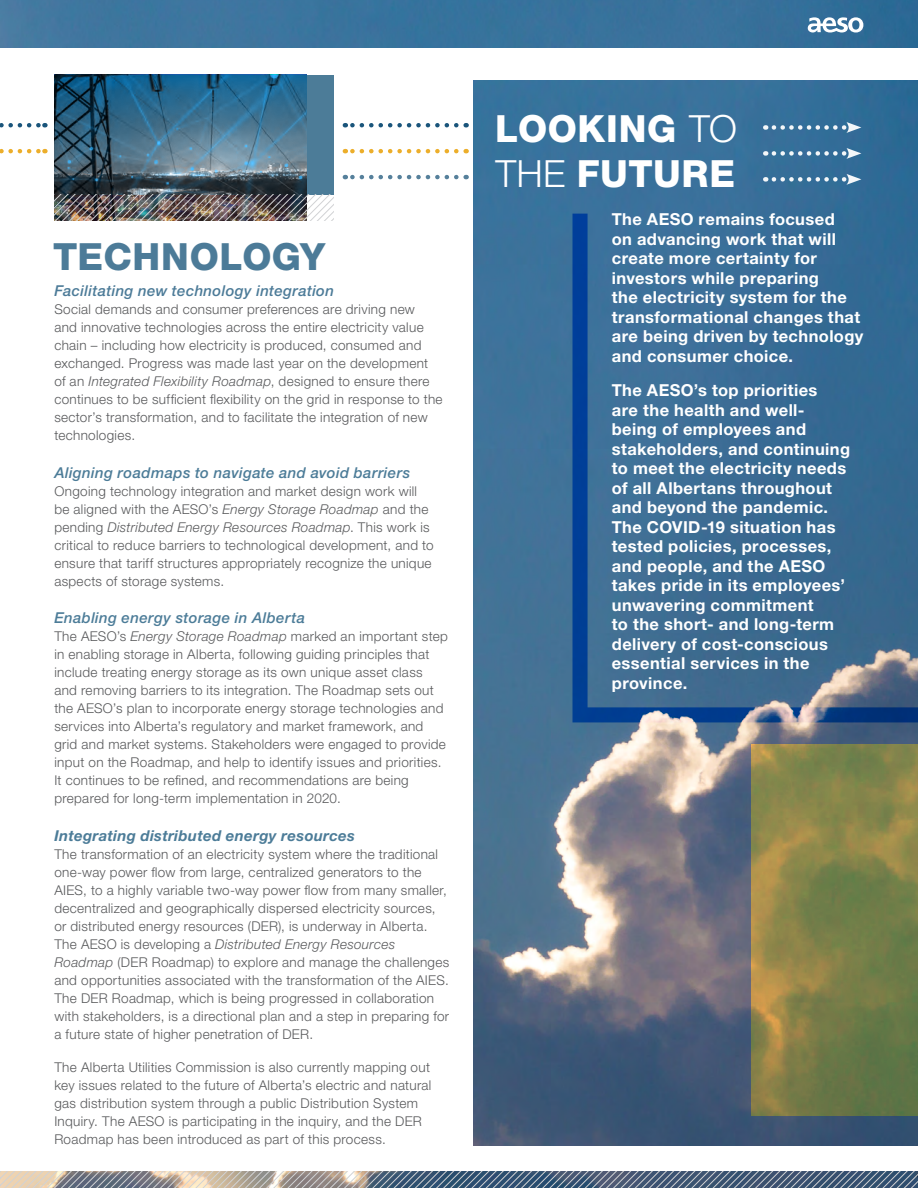
<style>
.page{position:relative;width:918px;height:1188px;background:#fff}
.page>*{position:absolute;margin:0;border:0;box-sizing:border-box;transform-origin:0 0}
.t1{font:800 37.5px/45px "Helvetica Neue LT Std";letter-spacing:.015em;color:#fff}
.t2{font:800 37.5px "Helvetica Neue LT Std";letter-spacing:.01em;color:#4c7b98}
.t3{font:700 16.5px/19.5px "Helvetica Neue LT Std";letter-spacing:.025em;color:#fff}
.t4{font:italic 500 15px "Helvetica Neue LT Std";letter-spacing:.025em;color:#4c7c98}
.t5{font:italic 700 15px "Helvetica Neue LT Std";letter-spacing:.02em;color:#4c7c98}
.t6{font:italic 500 15px "Helvetica Neue LT Std";letter-spacing:.02em;color:#4c7b98}
.t7{font:300 13.5px/18px "Helvetica Neue LT Std";letter-spacing:.025em;color:#58595b}
.s1{font-style:italic}
.s2{font-weight:300}
</style>
<div class="page">
<img style="left:0;top:0;width:918px;height:47px">
<svg style="left:808px;top:17px;width:55px;height:16px"></svg>
<img style="left:473px;top:81px;width:445px;height:1065px">
<svg style="left:0;top:1172px;width:918px;height:16px;background:#7a848f"></svg>
<svg style="left:54px;top:75px;width:280px;height:119px;background:#3c6680"></svg>
<svg style="left:0;top:123px;width:45px;height:4px"></svg>
<svg style="left:0;top:149px;width:45px;height:4px"></svg>
<svg style="left:345px;top:123px;width:111px;height:4px"></svg>
<svg style="left:345px;top:149px;width:111px;height:4px"></svg>
<svg style="left:345px;top:175px;width:111px;height:4px"></svg>
<svg style="left:774px;top:174px;width:87px;height:11px"></svg>
<svg style="left:774px;top:148px;width:87px;height:11px"></svg>
<svg style="left:774px;top:122px;width:87px;height:11px"></svg>
<svg style="left:752px;top:744px;width:166px;height:372px;background:#818149"></svg>
<svg style="left:573px;top:214px;width:345px;height:508px;background:#3a6b94"></svg>
<img style="left:54px;top:195px;width:279px;height:25px">
<p class="t2" style="left:53px;top:234px;width:274px">TECHNOLOGY</p>
<p class="t6" style="left:54px;top:282px;width:281px">Facilitating new technology integration</p>
<p class="t7" style="left:54px;top:300px;width:390px">Social demands and consumer preferences are driving new<br>and innovative technologies across the entire electricity value chain – including how electricity is produced, consumed and exchanged. Progress was made last year on the development of an <span class="s1">Integrated Flexibility Roadmap</span>, designed to ensure there continues to be sufficient flexibility on the grid in response to the sector’s transformation, and to facilitate the integration of new technologies.</p>
<p class="t4" style="left:54px;top:464px;width:357px">Aligning roadmaps to navigate and avoid barriers</p>
<p class="t7" style="left:54px;top:482px;width:381px">Ongoing technology integration and market design work will be aligned with the AESO’s <span class="s1">Energy Storage Roadmap</span> and the pending <span class="s1">Distributed Energy Resources Roadmap</span>. This work is critical to reduce barriers to technological development, and to ensure that tariff structures appropriately recognize the unique aspects of storage systems.</p>
<p class="t4" style="left:54px;top:609px;width:252px">Enabling energy storage in Alberta</p>
<p class="t7" style="left:54px;top:627px;width:395px">The AESO’s <span class="s1">Energy Storage Roadmap</span> marked an important step in enabling storage in Alberta, following guiding principles that include treating energy storage as its own unique asset class and removing barriers to its integration. The Roadmap sets out the AESO’s plan to incorporate energy storage technologies and services into Alberta’s regulatory and market framework, and grid and market systems. Stakeholders were engaged to provide input on the Roadmap, and help to identify issues and priorities.<br>It continues to be refined, and recommendations are being prepared for long-term implementation in 2020.</p>
<p class="t5" style="left:54px;top:826px;width:302px">Integrating distributed energy resources</p>
<p class="t7" style="left:54px;top:845px;width:397px">The transformation of an electricity system where the traditional one-way power flow from large, centralized generators to the AIES, to a highly variable two-way power flow from many smaller, decentralized and geographically dispersed electricity sources, or distributed energy resources (DER), is underway in Alberta.<br>The AESO is developing a <span class="s1">Distributed Energy Resources Roadmap</span> (DER Roadmap) to explore and manage the challenges and opportunities associated with the transformation of the AIES.<br>The DER Roadmap, which is being progressed in collaboration with stakeholders, is a directional plan and a step in preparing for a future state of higher penetration of DER.</p>
<p class="t7" style="left:54px;top:1058px;width:379px">The Alberta Utilities Commission is also currently mapping out key issues related to the future of Alberta’s electric and natural gas distribution system through a public Distribution System Inquiry. The AESO is participating in the inquiry, and the DER Roadmap has been introduced as part of this process.</p>
<p class="t1" style="left:495px;top:106px;width:243px">LOOKING <span class="s2">TO<br>THE</span> FUTURE</p>
<p class="t3" style="left:612px;top:209px;width:253px">The AESO remains focused<br>on advancing work that will create more certainty for investors while preparing<br>the electricity system for the transformational changes that are being driven by technology and consumer choice.</p>
<p class="t3" style="left:612px;top:380px;width:240px">The AESO’s top priorities<br>are the health and well&shy;being of employees and stakeholders, and continuing to meet the electricity needs of all Albertans throughout and beyond the pandemic.<br>The COVID-19 situation has tested policies, processes, and people, and the AESO takes pride in its employees’ unwavering commitment<br>to the short- and long-term delivery of cost-conscious essential services in the province.</p>
</div>
